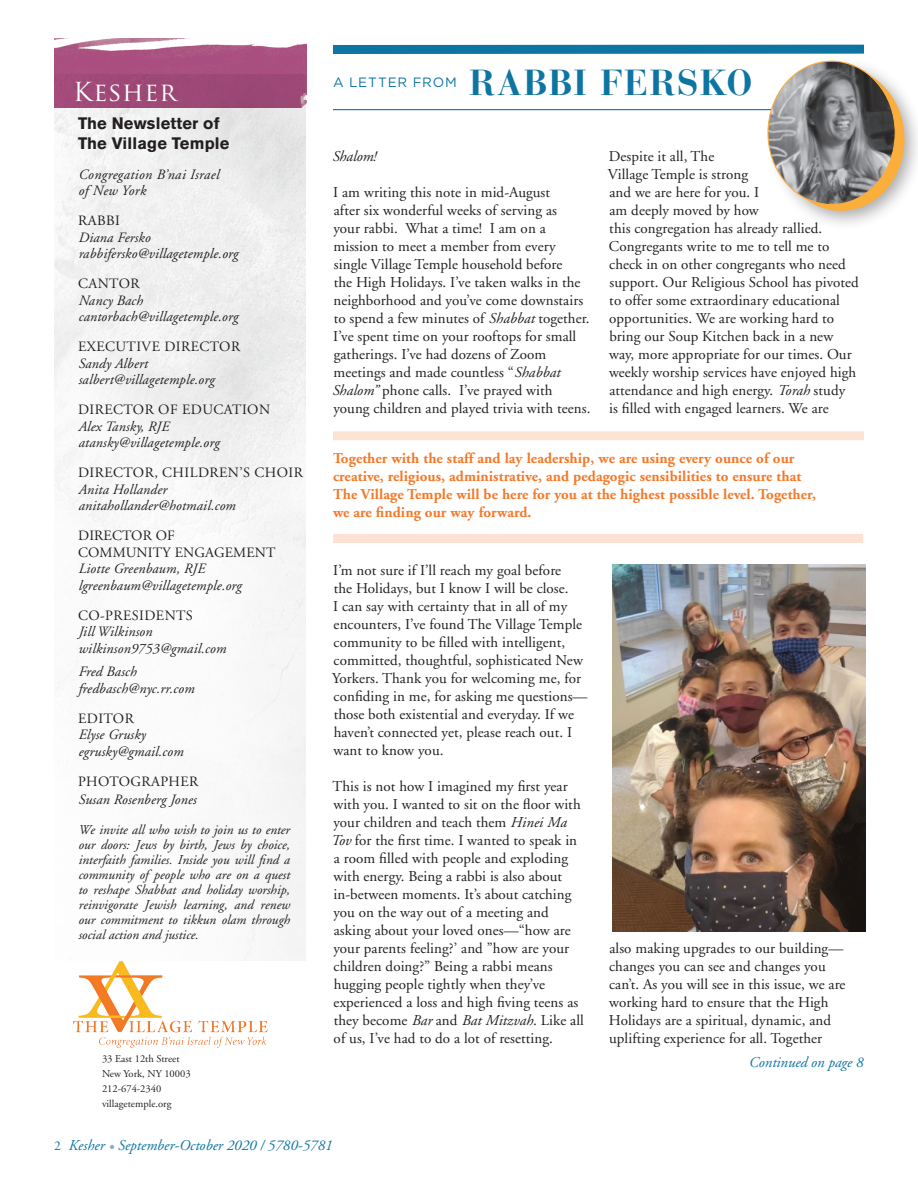
<style>
.page{position:relative;width:918px;height:1188px;background:#fff}
.page>*{position:absolute;margin:0;border:0;box-sizing:border-box;transform-origin:0 0}
.t1{font:700 36px "Bauer Bodoni";letter-spacing:.035em;color:#0e75a3}
.t2{font:25.5px "Trajan Pro";letter-spacing:.04em;color:#fff}
.t3{font:700 16.5px/19.8px "Akzidenz Grotesk BE";letter-spacing:.01em;color:#231f20}
.t4{font:15px/18px "Adobe Garamond";letter-spacing:.005em;color:#231f20}
.t5{font:700 15px/18px "Adobe Garamond";letter-spacing:.005em;color:#f47929}
.t6{font:italic 15px "Adobe Garamond";color:#0e75a3}
.t7{font:italic 15px "Adobe Garamond";letter-spacing:-.005em;color:#231f20}
.t8{font:italic 14.25px/16.5px "Adobe Garamond";letter-spacing:.01em;color:#231f20}
.t9{font:14.25px "Adobe Garamond";letter-spacing:.03em;color:#231f20}
.t10{font:14.25px/16.5px "Adobe Garamond";letter-spacing:.01em;color:#231f20}
.t11{font:italic 13.5px/15px "Adobe Garamond";color:#231f20;text-align:justify}
.t12{font:13.5px "Gotham";letter-spacing:.06em;color:#0e75a3}
.t13{font:10.5px/15px "Adobe Garamond";color:#231f20}
.s1{font-style:italic}
.s2{font-style:normal;font-size:13.5px}
.s3{color:#8daac8}
</style>
<div class="page">
<hr style="left:333px;top:109px;width:531px;height:1px;background:#0e75a3">
<div style="left:333px;top:45px;width:531px;height:9px;background:#0e75a3"></div>
<div style="left:767px;top:58px;width:151px;height:173px;background:#231f20;opacity:.39"></div>
<div style="left:777px;top:67px;width:127px;height:144px;background:#fbae3c;border-radius:50%"></div>
<img style="left:768px;top:61px;width:127px;height:144px">
<img style="left:54px;top:107px;width:252px;height:853px">
<img style="left:54px;top:39px;width:253px;height:68px">
<div style="left:333px;top:431px;width:531px;height:9px;background:#fce4d5"></div>
<div style="left:333px;top:534px;width:530px;height:9px;background:#fce1d4"></div>
<img style="left:73px;top:961px;width:194px;height:86px">
<img style="left:612px;top:565px;width:253px;height:367px">
<h2 class="t2" style="left:73px;top:75px;width:105px">Kesher</h2>
<p class="t3" style="left:78px;top:114px;width:153px">The Newsletter of<br>The Village Temple</p>
<p class="t8" style="left:78px;top:167px;width:142px">Congregation B’nai Israel of New York</p>
<p class="t9" style="left:78px;top:213px;width:43px">RABBI</p>
<p class="t8" style="left:78px;top:230px;width:161px">Diana Fersko rabbifersko@villagetemple.org</p>
<p class="t9" style="left:78px;top:276px;width:63px">CANTOR</p>
<p class="t8" style="left:78px;top:293px;width:161px">Nancy Bach cantorbach@villagetemple.org</p>
<p class="t9" style="left:78px;top:339px;width:164px">EXECUTIVE DIRECTOR</p>
<p class="t8" style="left:78px;top:356px;width:138px">Sandy Albert salbert@villagetemple.org</p>
<p class="t9" style="left:78px;top:402px;width:194px">DIRECTOR OF EDUCATION</p>
<p class="t8" style="left:78px;top:419px;width:143px">Alex Tansky, RJE atansky@villagetemple.org</p>
<p class="t9" style="left:78px;top:465px;width:227px">DIRECTOR, CHILDREN’S CHOIR</p>
<p class="t8" style="left:78px;top:482px;width:159px">Anita Hollander anitahollander@hotmail.com</p>
<p class="t10" style="left:78px;top:528px;width:199px">DIRECTOR OF<br>COMMUNITY ENGAGEMENT</p>
<p class="t8" style="left:78px;top:561px;width:165px">Liotte Greenbaum, RJE lgreenbaum@villagetemple.org</p>
<p class="t9" style="left:78px;top:608px;width:116px">CO-PRESIDENTS</p>
<p class="t8" style="left:78px;top:624px;width:149px">Jill Wilkinson wilkinson9753@gmail.com</p>
<p class="t8" style="left:78px;top:664px;width:118px">Fred Basch fredbasch@nyc.rr.com</p>
<p class="t9" style="left:78px;top:710px;width:57px">EDITOR</p>
<p class="t8" style="left:78px;top:727px;width:107px">Elyse Grusky egrusky@gmail.com</p>
<p class="t9" style="left:78px;top:773px;width:122px">PHOTOGRAPHER</p>
<p class="t8" style="left:78px;top:791px;width:120px">Susan Rosenberg Jones</p>
<p class="t11" style="left:78px;top:822px;width:213px">We invite all who wish to join us to enter our doors: Jews by birth, Jews by choice, interfaith families. Inside you will find a community of people who are on a quest to reshape Shabbat and holiday worship, reinvigorate Jewish learning, and renew our commitment to tikkun olam through social action and justice.</p>
<p class="t13" style="left:102px;top:1052px;width:90px">33 East 12th Street<br>New York, NY 10003<br>212-674-2340 villagetemple.org</p>
<p class="t12" style="left:333px;top:75px;width:126px">A LETTER FROM</p>
<h1 class="t1" style="left:469px;top:61px;width:285px">RABBI FERSKO</h1>
<p class="t7" style="left:332px;top:148px;width:46px">Shalom!</p>
<p class="t4" style="left:332px;top:184px;width:260px">I am writing this note in mid-August<br>after six wonderful weeks of serving as<br>your rabbi. What a time! I am on a mission to meet a member from every single Village Temple household before<br>the High Holidays. I’ve taken walks in the neighborhood and you’ve come downstairs to spend a few minutes of <span class="s1">Shabbat</span> together.<br>I’ve spent time on your rooftops for small gatherings. I’ve had dozens of Zoom meetings and made countless “<span class="s1">Shabbat Shalom”</span> phone calls. I’ve prayed with young children and played trivia with teens.</p>
<p class="t4" style="left:608px;top:148px;width:253px">Despite it all, The<br>Village Temple is strong<br>and we are here for you. I<br>am deeply moved by how<br>this congregation has already rallied.<br>Congregants write to me to tell me to check in on other congregants who need support. Our Religious School has pivoted to offer some extraordinary educational opportunities. We are working hard to bring our Soup Kitchen back in a new way, more appropriate for our times. Our weekly worship services have enjoyed high attendance and high energy. <span class="s1">Torah</span> study<br>is filled with engaged learners. We are</p>
<p class="t5" style="left:333px;top:450px;width:484px">Together with the staff and lay leadership, we are using every ounce of our creative, religious, administrative, and pedagogic sensibilities to ensure that The Village Temple will be here for you at the highest possible level. Together, we are finding our way forward.</p>
<p class="t4" style="left:332px;top:562px;width:257px">I’m not sure if I’ll reach my goal before<br>the Holidays, but I know I will be close.<br>I can say with certainty that in all of my encounters, I’ve found The Village Temple community to be filled with intelligent, committed, thoughtful, sophisticated New Yorkers. Thank you for welcoming me, for confiding in me, for asking me questions— those both existential and everyday. If we haven’t connected yet, please reach out. I want to know you.</p>
<p class="t4" style="left:331px;top:778px;width:255px">This is not how I imagined my first year with you. I wanted to sit on the floor with your children and teach them <span class="s1">Hinei Ma Tov</span> for the first time. I wanted to speak in a room filled with people and exploding with energy. Being a rabbi is also about in-between moments. It’s about catching you on the way out of a meeting and asking about your loved ones—“how are your parents feeling?’ and ”how are your children doing?” Being a rabbi means hugging people tightly when they’ve experienced a loss and high fiving teens as they become <span class="s1">Bar</span> and <span class="s1">Bat Mitzvah</span>. Like all of us, I’ve had to do a lot of resetting.</p>
<p class="t4" style="left:609px;top:940px;width:238px">also making upgrades to our building— changes you can see and changes you can’t. As you will see in this issue, we are working hard to ensure that the High Holidays are a spiritual, dynamic, and uplifting experience for all. Together</p>
<p class="t6" style="left:749px;top:1054px;width:116px">Continued on page 8</p>
<p class="t6" style="left:54px;top:1137px;width:280px"><span class="s2">2</span> Kesher <span class="s3">•</span> September-October 2020 / 5780-5781</p>
</div>
